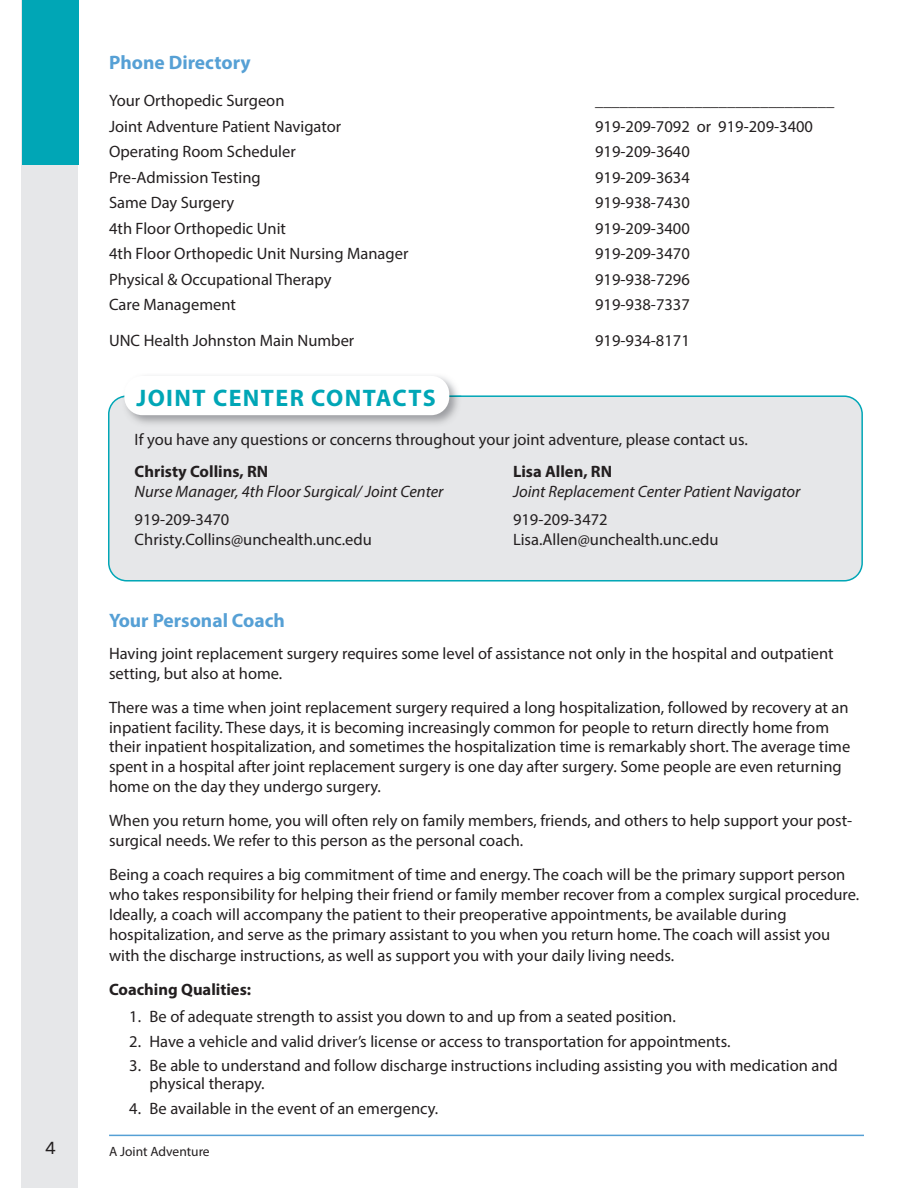
<style>
.page{position:relative;width:918px;height:1188px;background:#fff}
.page>*{position:absolute;margin:0;border:0;box-sizing:border-box;transform-origin:0 0}
.t1{font:700 24px "Myriad Pro";letter-spacing:.06em;color:#00a6b6}
.t2{font:700 19.5px "Myriad Pro";color:#56a0d5}
.t3{font:500 18px "Whitney";color:#231f20}
.t4{font:16.5px/19.8px "Myriad Pro";color:#231f20}
.t5{font:italic 16.5px "Myriad Pro";color:#231f20}
.t6{font:700 16.5px "Myriad Pro";color:#231f20}
.t7{font:13.5px "Myriad Pro";color:#231f20}
</style>
<div class="page">
<div style="left:21px;top:0;width:57px;height:1188px;background:#e6e7e9"></div>
<hr style="left:109px;top:1135px;width:755px;height:1px;background:#56a0d5">
<div style="left:22px;top:0;width:56px;height:165px;background:#00a6b6"></div>
<div style="left:108px;top:395px;width:755px;height:187px;background:#e6e7e9"></div>
<img style="left:122px;top:375px;width:339px;height:52px">
<img style="left:122px;top:395px;width:339px;height:3px">
<div style="left:124px;top:376px;width:325px;height:39px;background:#fff;border-radius:18px"></div>
<p class="t2" style="left:109px;top:49px;width:143px">Phone Directory</p>
<p class="t4" style="left:109px;top:90px;width:177px">Your Orthopedic Surgeon</p>
<p class="t4" style="left:595px;top:90px;width:241px">_____________________________</p>
<p class="t4" style="left:109px;top:116px;width:234px">Joint Adventure Patient Navigator</p>
<p class="t4" style="left:595px;top:116px;width:219px">919-209-7092 or 919-209-3400</p>
<p class="t4" style="left:109px;top:141px;width:188px">Operating Room Scheduler</p>
<p class="t4" style="left:595px;top:141px;width:96px">919-209-3640</p>
<p class="t4" style="left:109px;top:167px;width:153px">Pre-Admission Testing</p>
<p class="t4" style="left:595px;top:167px;width:96px">919-209-3634</p>
<p class="t4" style="left:109px;top:192px;width:127px">Same Day Surgery</p>
<p class="t4" style="left:595px;top:192px;width:96px">919-938-7430</p>
<p class="t4" style="left:109px;top:218px;width:178px">4th Floor Orthopedic Unit</p>
<p class="t4" style="left:595px;top:218px;width:96px">919-209-3400</p>
<p class="t4" style="left:109px;top:243px;width:301px">4th Floor Orthopedic Unit Nursing Manager</p>
<p class="t4" style="left:595px;top:243px;width:96px">919-209-3470</p>
<p class="t4" style="left:109px;top:269px;width:224px">Physical &amp; Occupational Therapy</p>
<p class="t4" style="left:595px;top:269px;width:96px">919-938-7296</p>
<p class="t4" style="left:109px;top:294px;width:128px">Care Management</p>
<p class="t4" style="left:595px;top:294px;width:96px">919-938-7337</p>
<p class="t4" style="left:109px;top:330px;width:247px">UNC Health Johnston Main Number</p>
<p class="t4" style="left:595px;top:330px;width:96px">919-934-8171</p>
<h1 class="t1" style="left:136px;top:382px;width:301px">JOINT CENTER CONTACTS</h1>
<p class="t4" style="left:135px;top:430px;width:615px">If you have any questions or concerns throughout your joint adventure, please contact us.</p>
<p class="t6" style="left:135px;top:460px;width:135px">Christy Collins, RN</p>
<p class="t5" style="left:135px;top:481px;width:310px">Nurse Manager, 4th Floor Surgical/ Joint Center</p>
<p class="t4" style="left:135px;top:509px;width:239px">919-209-3470<br>Christy.Collins@unchealth.unc.edu</p>
<p class="t6" style="left:513px;top:460px;width:101px">Lisa Allen, RN</p>
<p class="t5" style="left:513px;top:481px;width:289px">Joint Replacement Center Patient Navigator</p>
<p class="t4" style="left:513px;top:509px;width:207px">919-209-3472<br>Lisa.Allen@unchealth.unc.edu</p>
<p class="t2" style="left:109px;top:608px;width:177px">Your Personal Coach</p>
<p class="t4" style="left:109px;top:643px;width:726px">Having joint replacement surgery requires some level of assistance not only in the hospital and outpatient setting, but also at home.</p>
<p class="t4" style="left:109px;top:697px;width:743px">There was a time when joint replacement surgery required a long hospitalization, followed by recovery at an inpatient facility. These days, it is becoming increasingly common for people to return directly home from their inpatient hospitalization, and sometimes the hospitalization time is remarkably short. The average time spent in a hospital after joint replacement surgery is one day after surgery. Some people are even returning home on the day they undergo surgery.</p>
<p class="t4" style="left:109px;top:810px;width:745px">When you return home, you will often rely on family members, friends, and others to help support your post&shy;surgical needs. We refer to this person as the personal coach.</p>
<p class="t4" style="left:109px;top:864px;width:752px">Being a coach requires a big commitment of time and energy. The coach will be the primary support person who takes responsibility for helping their friend or family member recover from a complex surgical procedure.<br>Ideally, a coach will accompany the patient to their preoperative appointments, be available during hospitalization, and serve as the primary assistant to you when you return home. The coach will assist you</p>
<p class="t4" style="left:109px;top:945px;width:567px">with the discharge instructions, as well as support you with your daily living needs.</p>
<p class="t6" style="left:109px;top:979px;width:144px">Coaching Qualities:</p>
<p class="t4" style="left:129px;top:1006px;width:548px">1. Be of adequate strength to assist you down to and up from a seated position.</p>
<p class="t4" style="left:129px;top:1031px;width:603px">2. Have a vehicle and valid driver’s license or access to transportation for appointments.</p>
<p class="t4" style="left:150px;top:1057px;width:690px;line-height:18px;text-indent:-20px">3. Be able to understand and follow discharge instructions including assisting you with medication and physical therapy.</p>
<p class="t4" style="left:129px;top:1098px;width:311px">4. Be available in the event of an emergency.</p>
<p class="t3" style="left:45px;top:1136px;width:12px">4</p>
<p class="t7" style="left:109px;top:1143px;width:102px">A Joint Adventure</p>
</div>
